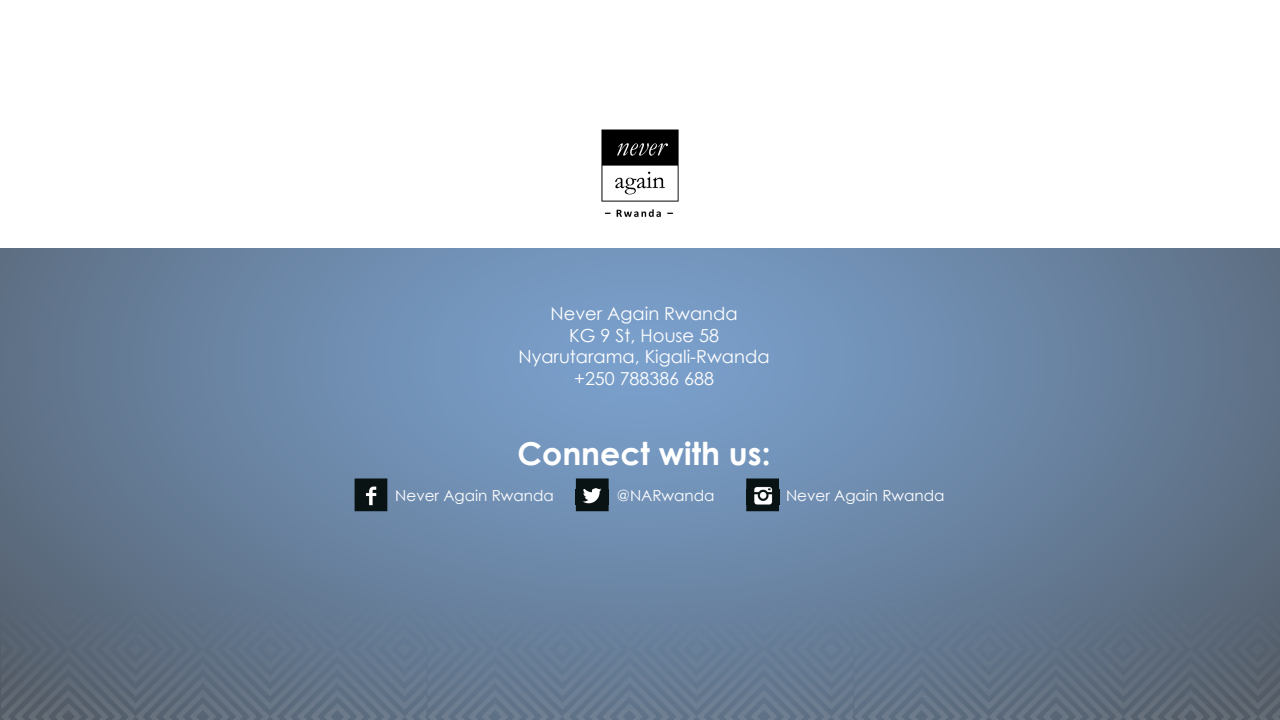
<style>
.page{position:relative;width:1280px;height:720px;background:#fff}
.page>*{position:absolute;margin:0;border:0;box-sizing:border-box;transform-origin:0 0}
.t1{font:700 31.5px "Century Gothic";color:#fff}
.t2{font:18px "Century Gothic";color:#fff}
.t3{font:17.9px/21.5px "Century Gothic";color:#fff;text-align:center}
.t4{font:15.2px "Century Gothic";color:#fff}
</style>
<div class="page">
<img style="left:0;top:248px;width:1280px;height:472px">
<img style="left:601px;top:129px;width:78px;height:89px">
<img style="left:355px;top:478px;width:32px;height:33px">
<img style="left:746px;top:478px;width:33px;height:33px">
<img style="left:746px;top:490px;width:33px;height:15px">
<img style="left:576px;top:478px;width:33px;height:33px">
<img style="left:576px;top:490px;width:33px;height:15px">
<svg style="left:1px;top:553px;width:1279px;height:167px"></svg>
<p class="t3" style="left:551px;top:303px;width:189px">Never Again Rwanda</p>
<p class="t3" style="left:519px;top:346px;width:253px">Nyarutarama, Kigali-Rwanda +250 788386 688</p>
<p class="t2" style="left:569px;top:323px;width:151px">KG 9 St, House 58</p>
<h1 class="t1" style="left:518px;top:430px;width:255px">Connect with us:</h1>
<p class="t4" style="left:395px;top:485px;width:160px">Never Again Rwanda</p>
<p class="t4" style="left:617px;top:485px;width:99px">@NARwanda</p>
<p class="t4" style="left:786px;top:485px;width:160px">Never Again Rwanda</p>
</div>
